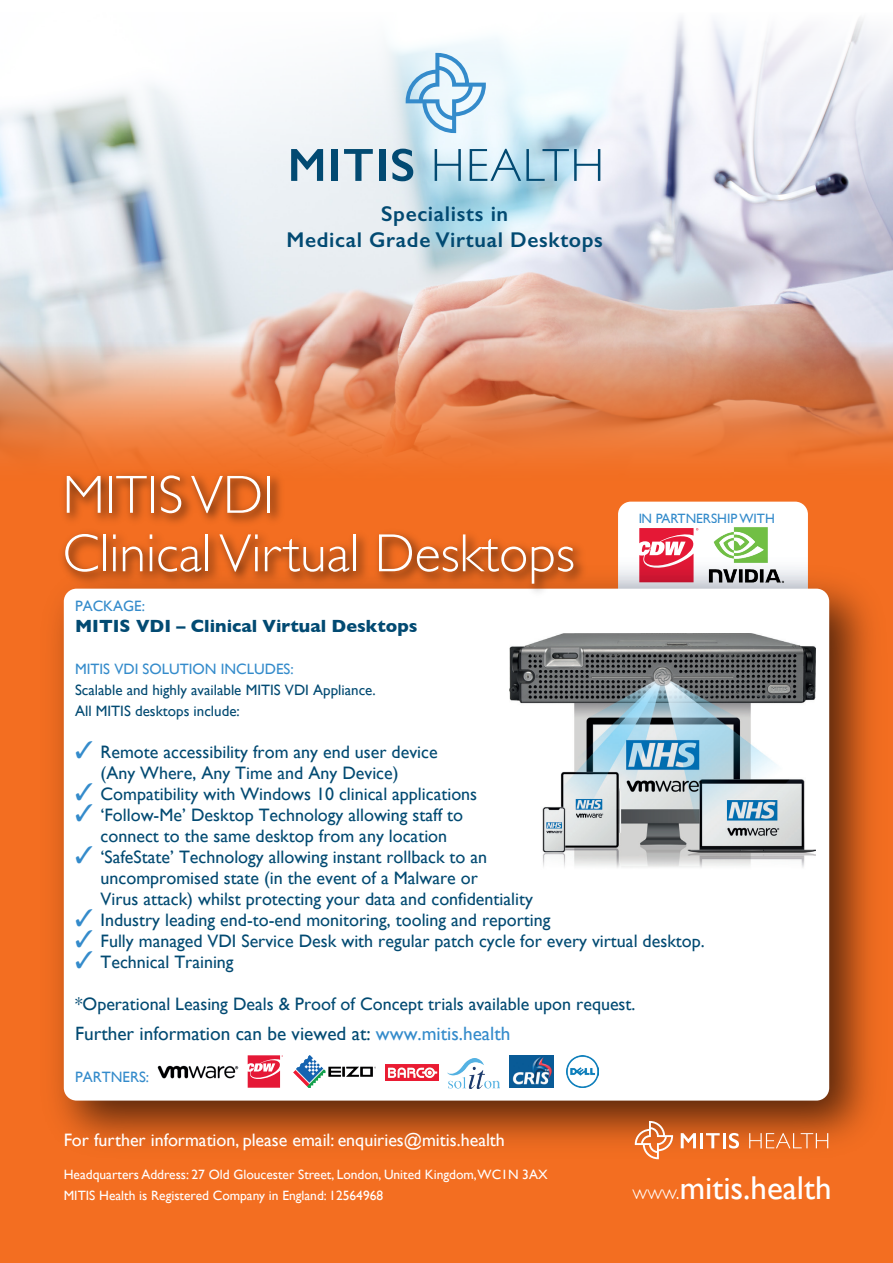
<style>
.page{position:relative;width:893px;height:1263px;background:#fff}
.page>*{position:absolute;margin:0;border:0;box-sizing:border-box;transform-origin:0 0}
.t1{font:300 54px/58.5px "Gill Sans";color:#fff}
.t2{font:33px "Gill Sans";color:#fff}
.t3{font:600 21.45px/25.8px "Gill Sans";letter-spacing:.03em;color:#024a72;text-align:center}
.t4{font:19.2px "Gill Sans";color:#024a72}
.t5{font:18px/21px "Gill Sans";color:#024a72}
.t6{font:18px "Gill Sans";color:#fff}
.t7{font:700 18px "Gill Sans";color:#024a72}
.t8{font:15px/21px "Gill Sans";color:#024a72}
.t9{font:15px "Gill Sans";color:#348bcb}
.t10{font:13.5px/21px "Gill Sans";color:#fff}
.t11{font:13.5px "Gill Sans";color:#348bcb}
.s1{color:#348bcb}
.s2{font-weight:300;font-size:21px}
</style>
<div class="page">
<img style="left:0;top:210px;width:893px;height:98px">
<div style="left:0;top:506px;width:893px;height:757px;background:#f36e21"></div>
<svg style="left:0;top:308px;width:893px;height:198px;background:#e2956d"></svg>
<svg style="left:0;top:18px;width:893px;height:192px"></svg>
<img style="left:55px;top:580px;width:817px;height:580px">
<div style="left:64px;top:589px;width:765px;height:511px;background:#fff;border-radius:13px"></div>
<svg style="left:291px;top:149px;width:32px;height:32px"></svg>
<div style="left:332px;top:149px;width:6px;height:32px;background:#024a72"></div>
<svg style="left:344px;top:149px;width:29px;height:32px"></svg>
<div style="left:379px;top:149px;width:6px;height:32px;background:#024a72"></div>
<svg style="left:392px;top:149px;width:21px;height:32px"></svg>
<svg style="left:435px;top:149px;width:26px;height:32px"></svg>
<svg style="left:470px;top:149px;width:130px;height:32px;background:#a6c9db"></svg>
<svg style="left:618px;top:502px;width:190px;height:87px;background:#e2ccc9"></svg>
<img style="left:158px;top:1065px;width:81px;height:14px">
<svg style="left:248px;top:1055px;width:35px;height:33px"></svg>
<img style="left:294px;top:1055px;width:82px;height:33px">
<img style="left:386px;top:1064px;width:52px;height:16px">
<img style="left:566px;top:1055px;width:33px;height:33px">
<svg style="left:635px;top:1121px;width:38px;height:38px"></svg>
<svg style="left:681px;top:1133px;width:15px;height:15px"></svg>
<hr style="left:700px;top:1133px;width:3px;height:15px;background:#fff">
<svg style="left:706px;top:1133px;width:14px;height:15px"></svg>
<hr style="left:723px;top:1133px;width:3px;height:15px;background:#fff">
<svg style="left:729px;top:1133px;width:10px;height:15px"></svg>
<svg style="left:749px;top:1133px;width:79px;height:15px"></svg>
<svg style="left:406px;top:53px;width:80px;height:80px;background:#b9d9ee"></svg>
<img style="left:448px;top:1058px;width:52px;height:30px">
<img style="left:509px;top:1055px;width:45px;height:32px">
<img style="left:54px;top:458px;width:538px;height:150px">
<img style="left:509px;top:634px;width:307px;height:234px">
<p class="t3" style="left:286px;top:201px;width:318px">Specialists in<br>Medical Grade Virtual Desktops</p>
<h1 class="t1" style="left:63px;top:463px;width:514px">MITIS VDI<br>Clinical Virtual Desktops</h1>
<p class="t9" style="left:75px;top:597px;width:72px">PACKAGE:</p>
<p class="t7" style="left:75px;top:611px;width:344px">MITIS VDI – Clinical Virtual Desktops</p>
<p class="t9" style="left:75px;top:660px;width:220px">MITIS VDI SOLUTION INCLUDES:</p>
<p class="t8" style="left:75px;top:679px;width:302px">Scalable and highly available MITIS VDI Appliance.<br>All MITIS desktops include:</p>
<p class="t5" style="left:101px;top:741px;width:339px;text-indent:-26px"><span class="s1">✓</span> Remote accessibility from any end user device (Any Where, Any Time and Any Device)</p>
<p class="t5" style="left:75px;top:783px;width:404px"><span class="s1">✓</span> Compatibility with Windows 10 clinical applications</p>
<p class="t5" style="left:75px;top:804px;width:390px;text-align:center"><span class="s1">✓</span> ‘Follow-Me’ Desktop Technology allowing staff to connect to the same desktop from any location</p>
<p class="t5" style="left:101px;top:846px;width:434px;text-indent:-26px"><span class="s1">✓</span> ‘SafeState’ Technology allowing instant rollback to an uncompromised state (in the event of a Malware or<br>Virus attack) whilst protecting your data and confidentiality</p>
<p class="t5" style="left:75px;top:909px;width:477px"><span class="s1">✓</span> Industry leading end-to-end monitoring, tooling and reporting</p>
<p class="t5" style="left:75px;top:930px;width:631px"><span class="s1">✓</span> Fully managed VDI Service Desk with regular patch cycle for every virtual desktop.</p>
<p class="t5" style="left:75px;top:951px;width:160px"><span class="s1">✓</span> Technical Training</p>
<p class="t5" style="left:75px;top:993px;width:562px">*Operational Leasing Deals &amp; Proof of Concept trials available upon request.</p>
<p class="t4" style="left:75px;top:1022px;width:437px">Further information can be viewed at: <span class="s1">www.mitis.health</span></p>
<p class="t9" style="left:75px;top:1068px;width:76px">PARTNERS:</p>
<p class="t11" style="left:638px;top:510px;width:138px">IN PARTNERSHIP WITH</p>
<p class="t6" style="left:64px;top:1129px;width:443px">For further information, please email: enquiries@mitis.health</p>
<p class="t10" style="left:64px;top:1164px;width:485px">Headquarters Address: 27 Old Gloucester Street, London, United Kingdom,WC1N 3AX<br>MITIS Health is Registered Company in England: 12564968</p>
<h2 class="t2" style="left:632px;top:1168px;width:201px"><span class="s2">www.</span>mitis.health</h2>
</div>
